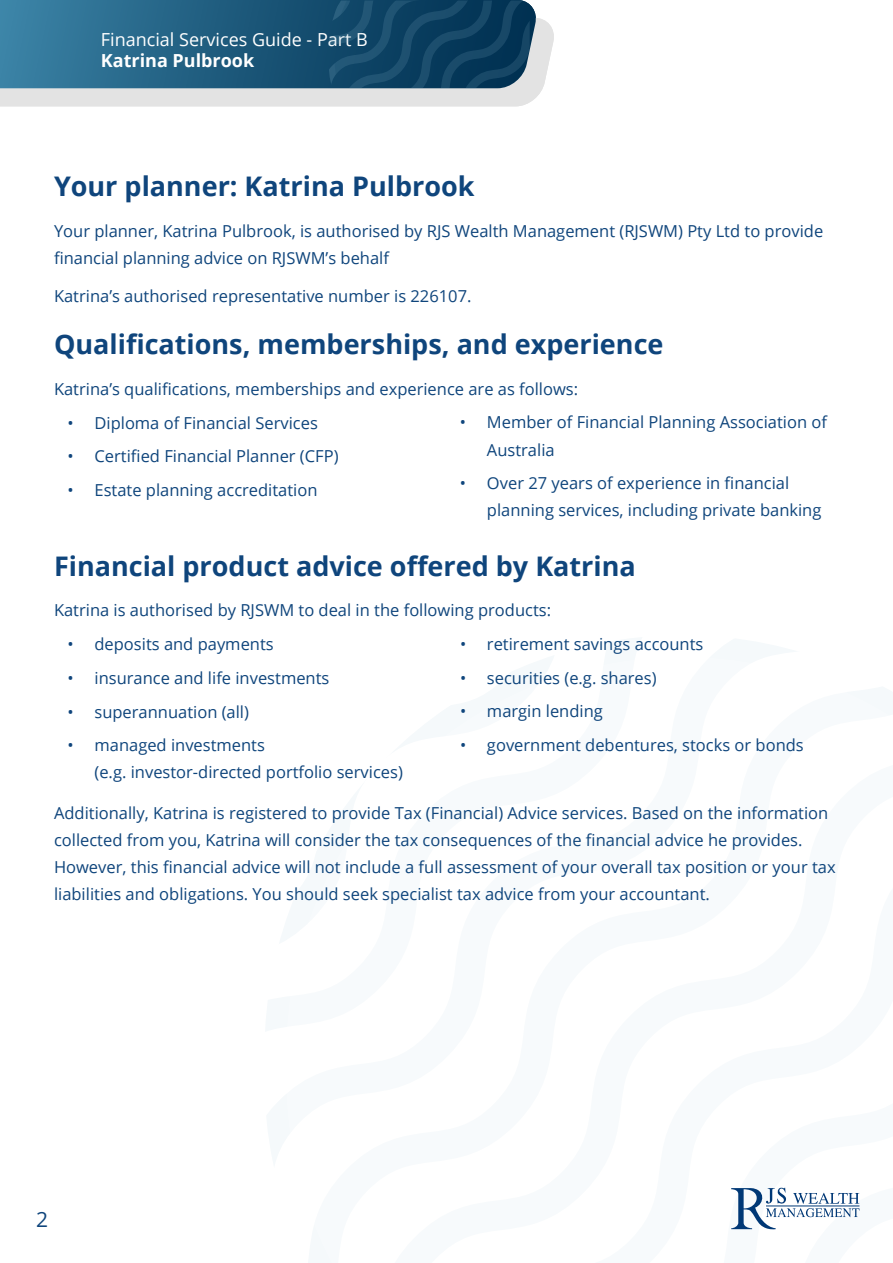
<style>
.page{position:relative;width:893px;height:1263px;background:#fff}
.page>*{position:absolute;margin:0;border:0;box-sizing:border-box;transform-origin:0 0}
.t1{font:700 27px "Open Sans";color:#0f457c}
.t2{font:21px "Open Sans";color:#fff}
.t3{font:21px "Open Sans";color:#0f457c}
.t4{font:18px "Open Sans";color:#fff}
.t5{font:700 18px "Open Sans";color:#fff}
.t6{font:16.5px/27px "Open Sans";color:#0f457c}
.s1{font-size:31.5px}
</style>
<div class="page">
<svg style="left:0;top:18px;width:554px;height:88px;background:#e3e3e4"></svg>
<svg style="left:0;top:0;width:538px;height:88px;background:#347496"></svg>
<svg style="left:192px;top:1px;width:338px;height:88px;background:#174c6c"></svg>
<svg style="left:731px;top:1187px;width:128px;height:42px"></svg>
<p class="t4" style="left:101px;top:27px;width:269px">Financial Services Guide - Part B</p>
<p class="t5" style="left:101px;top:48px;width:155px">Katrina Pulbrook</p>
<p class="t2" style="left:38px;top:32px;width:165px"><span class="s1">2</span> Privacy Policy</p>
<h1 class="t1" style="left:54px;top:167px;width:422px">Your planner: Katrina Pulbrook</h1>
<p class="t6" style="left:54px;top:217px;width:771px">Your planner, Katrina Pulbrook, is authorised by RJS Wealth Management (RJSWM) Pty Ltd to provide financial planning advice on RJSWM’s behalf</p>
<p class="t6" style="left:54px;top:282px;width:419px">Katrina’s authorised representative number is 226107.</p>
<h1 class="t1" style="left:54px;top:325px;width:611px">Qualifications, memberships, and experience</h1>
<p class="t6" style="left:54px;top:375px;width:526px">Katrina’s qualifications, memberships and experience are as follows:</p>
<p class="t6" style="left:67px;top:408px;width:252px">• Diploma of Financial Services</p>
<p class="t6" style="left:67px;top:442px;width:273px">• Certified Financial Planner (CFP)</p>
<p class="t6" style="left:67px;top:476px;width:252px">• Estate planning accreditation</p>
<p class="t6" style="left:487px;top:408px;width:342px;text-indent:-27px">• Member of Financial Planning Association of<br>Australia</p>
<p class="t6" style="left:487px;top:469px;width:336px;text-indent:-27px">• Over 27 years of experience in financial planning services, including private banking</p>
<h1 class="t1" style="left:54px;top:547px;width:583px">Financial product advice offered by Katrina</h1>
<p class="t6" style="left:54px;top:596px;width:499px">Katrina is authorised by RJSWM to deal in the following products:</p>
<p class="t6" style="left:67px;top:630px;width:208px">• deposits and payments</p>
<p class="t6" style="left:67px;top:664px;width:263px">• insurance and life investments</p>
<p class="t6" style="left:67px;top:697px;width:183px">• superannuation (all)</p>
<p class="t6" style="left:94px;top:731px;width:310px;text-indent:-27px">• managed investments<br>(e.g. investor-directed portfolio services)</p>
<p class="t6" style="left:460px;top:630px;width:245px">• retirement savings accounts</p>
<p class="t6" style="left:460px;top:664px;width:198px">• securities (e.g. shares)</p>
<p class="t6" style="left:460px;top:697px;width:144px">• margin lending</p>
<p class="t6" style="left:460px;top:731px;width:345px">• government debentures, stocks or bonds</p>
<p class="t6" style="left:54px;top:799px;width:783px">Additionally, Katrina is registered to provide Tax (Financial) Advice services. Based on the information collected from you, Katrina will consider the tax consequences of the financial advice he provides.<br>However, this financial advice will not include a full assessment of your overall tax position or your tax liabilities and obligations. You should seek specialist tax advice from your accountant.</p>
<p class="t3" style="left:36px;top:1204px;width:14px">2</p>
</div>
